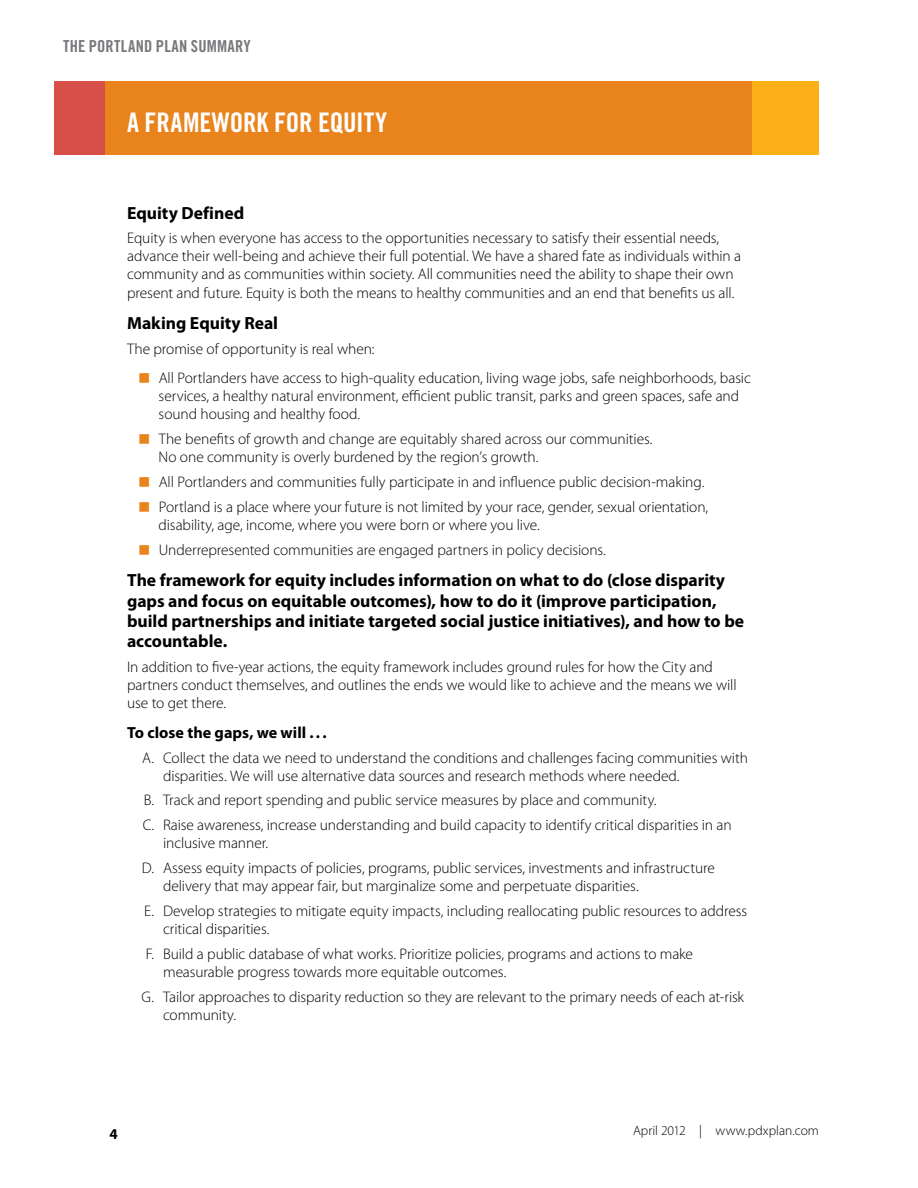
<style>
.page{position:relative;width:918px;height:1188px;background:#fff}
.page>*{position:absolute;margin:0;border:0;box-sizing:border-box;transform-origin:0 0}
.t1{font:27px "Trade Gothic LT Std Bd Cn 20";color:#fff}
.t2{font:700 17.7px/20.2px "Myriad Pro";letter-spacing:-.005em;color:#000}
.t3{font:16.5px "Trade Gothic LT Std Bd Cn 20";letter-spacing:.015em;color:#77787b}
.t4{font:700 16.2px "Myriad Pro";color:#000}
.t5{font:300 15.3px/18px "Myriad Pro";letter-spacing:-.005em;color:#000}
.t6{font:700 15px "Myriad Pro";color:#000}
.t7{font:300 13.5px "Myriad Pro";letter-spacing:.005em;color:#000}
</style>
<div class="page">
<div style="left:105px;top:81px;width:647px;height:74px;background:#e9841d"></div>
<div style="left:752px;top:81px;width:67px;height:74px;background:#fcaf17"></div>
<div style="left:54px;top:81px;width:51px;height:74px;background:#d84e48"></div>
<p class="t3" style="left:63px;top:37px;width:189px">THE PORTLAND PLAN SUMMARY</p>
<h1 class="t1" style="left:127px;top:106px;width:262px">A FRAMEWORK FOR EQUITY</h1>
<p class="t2" style="left:127px;top:202px;width:119px">Equity Defined</p>
<p class="t5" style="left:127px;top:229px;width:616px">Equity is when everyone has access to the opportunities necessary to satisfy their essential needs, advance their well-being and achieve their full potential. We have a shared fate as individuals within a community and as communities within society. All communities need the ability to shape their own present and future. Equity is both the means to healthy communities and an end that benefits us all.</p>
<p class="t2" style="left:127px;top:312px;width:152px">Making Equity Real</p>
<p class="t5" style="left:159px;top:334px;width:594px;line-height:29.2px;text-indent:-32px">The promise of opportunity is real when:<br>All Portlanders have access to high-quality education, living wage jobs, safe neighborhoods, basic</p>
<p class="t5" style="left:159px;top:387px;width:582px">services, a healthy natural environment, efficient public transit, parks and green spaces, safe and sound housing and healthy food.</p>
<p class="t5" style="left:159px;top:430px;width:496px">The benefits of growth and change are equitably shared across our communities.<br>No one community is overly burdened by the region’s growth.</p>
<p class="t5" style="left:159px;top:469px;width:551px;line-height:24.8px">All Portlanders and communities fully participate in and influence public decision-making.<br>Portland is a place where your future is not limited by your race, gender, sexual orientation,</p>
<p class="t5" style="left:159px;top:512px;width:449px;line-height:24.8px">disability, age, income, where you were born or where you live.<br>Underrepresented communities are engaged partners in policy decisions.</p>
<p class="t2" style="left:127px;top:570px;width:619px">The framework for equity includes information on what to do (close disparity gaps and focus on equitable outcomes), how to do it (improve participation, build partnerships and initiate targeted social justice initiatives), and how to be accountable.</p>
<p class="t5" style="left:127px;top:658px;width:611px">In addition to five-year actions, the equity framework includes ground rules for how the City and partners conduct themselves, and outlines the ends we would like to achieve and the means we will use to get there.</p>
<p class="t4" style="left:127px;top:722px;width:201px">To close the gaps, we will . . .</p>
<p class="t5" style="left:163px;top:748px;width:586px;text-indent:-21px">A. Collect the data we need to understand the conditions and challenges facing communities with disparities. We will use alternative data sources and research methods where needed.</p>
<p class="t5" style="left:143px;top:788px;width:591px;line-height:24.8px">B. Track and report spending and public service measures by place and community.<br>C. Raise awareness, increase understanding and build capacity to identify critical disparities in an</p>
<p class="t5" style="left:142px;top:831px;width:575px;line-height:24.8px;text-indent:21px">inclusive manner.<br>D. Assess equity impacts of policies, programs, public services, investments and infrastructure</p>
<p class="t5" style="left:144px;top:874px;width:604px;line-height:24.8px;text-indent:19px">delivery that may appear fair, but marginalize some and perpetuate disparities.<br>E. Develop strategies to mitigate equity impacts, including reallocating public resources to address</p>
<p class="t5" style="left:146px;top:917px;width:549px;line-height:24.8px;text-indent:17px">critical disparities.<br>F. Build a public database of what works. Prioritize policies, programs and actions to make</p>
<p class="t5" style="left:142px;top:959px;width:604px;line-height:24.8px;text-indent:21px">measurable progress towards more equitable outcomes.<br>G. Tailor approaches to disparity reduction so they are relevant to the primary needs of each at-risk</p>
<p class="t5" style="left:163px;top:1006px;width:74px">community.</p>
<p class="t6" style="left:109px;top:1124px;width:10px">4</p>
<p class="t7" style="left:633px;top:1122px;width:187px">April 2012 | www.pdxplan.com</p>
</div>
